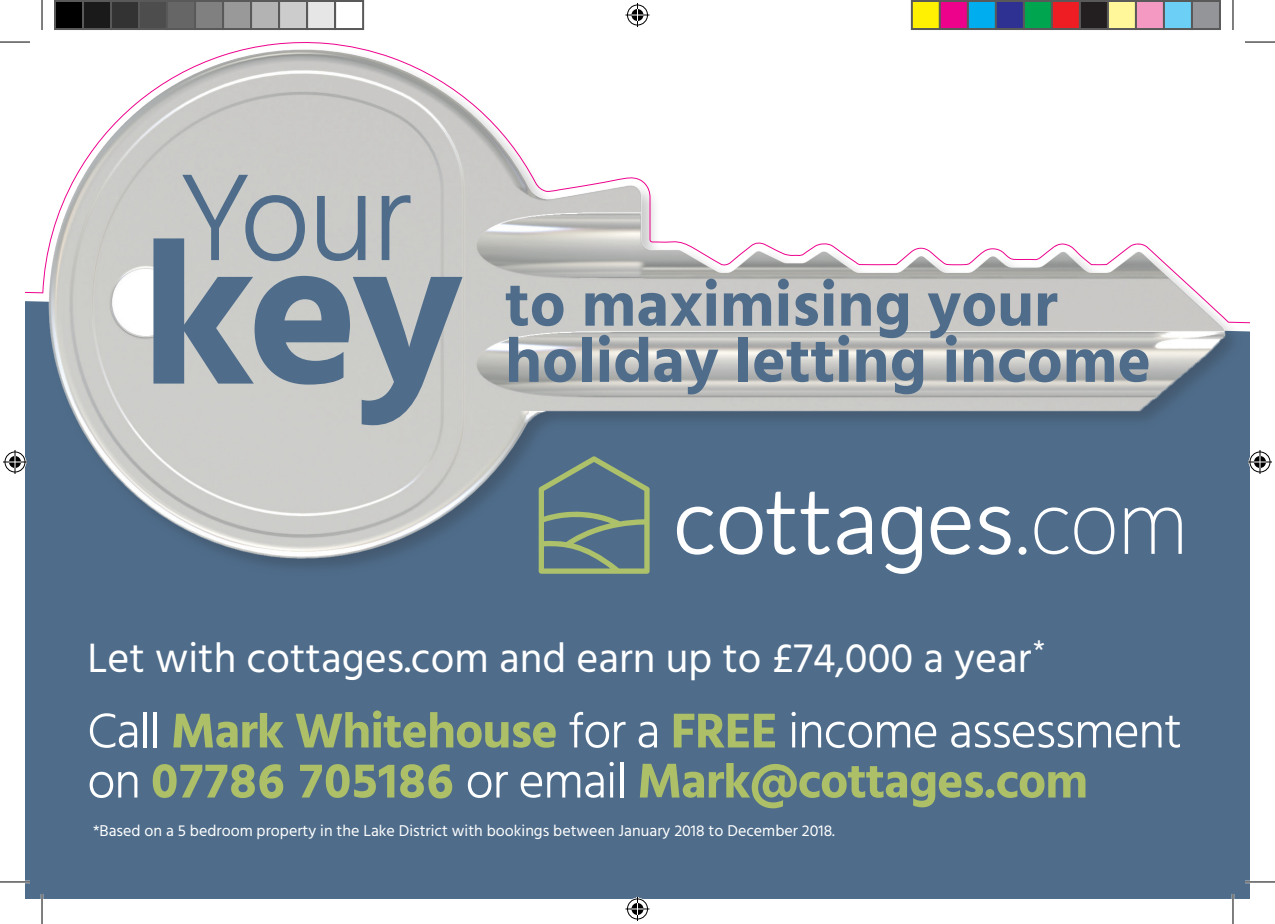
<style>
.page{position:relative;width:1275px;height:924px;background:#fff}
.page>*{position:absolute;margin:0;border:0;box-sizing:border-box;transform-origin:0 0}
.t1{font:700 210.2px "Hind";color:#4f6d8b}
.t2{font:300 126.4px "Hind";color:#4f6d8b}
.t3{font:700 63.6px/56.2px "Hind";color:#4f6d8b}
.t4{font:700 50px/50px "Hind";letter-spacing:-.02em;color:#adc068}
.t5{font:42px "Hind";color:#fff}
.t6{font:16px "Hind";color:#fff}
.s1{font-weight:300;color:#fff}
</style>
<div class="page">
<div style="left:25px;top:323px;width:1225px;height:575px;background:#4f6d8b"></div>
<div style="left:45px;top:46px;width:1199px;height:531px;background:#4f6d8b"></div>
<img style="left:49px;top:323px;width:1177px;height:237px">
<svg style="left:677px;top:506px;width:37px;height:48px"></svg>
<svg style="left:720px;top:491px;width:110px;height:63px"></svg>
<svg style="left:837px;top:506px;width:35px;height:48px"></svg>
<svg style="left:930px;top:506px;width:40px;height:48px"></svg>
<svg style="left:978px;top:506px;width:32px;height:48px"></svg>
<div style="left:1018px;top:546px;width:8px;height:8px;background:#fff;border-radius:50%"></div>
<svg style="left:881px;top:506px;width:41px;height:67px"></svg>
<svg style="left:1034px;top:507px;width:34px;height:47px"></svg>
<svg style="left:1074px;top:507px;width:40px;height:47px"></svg>
<svg style="left:1124px;top:507px;width:57px;height:46px"></svg>
<svg style="left:539px;top:456px;width:110px;height:117px"></svg>
<svg style="left:25px;top:42px;width:1225px;height:281px;background:#e5e4e3"></svg>
<hr style="left:0;top:880px;width:30px;height:2px;background:#fff">
<hr style="left:1245px;top:880px;width:30px;height:2px;background:#fff">
<hr style="left:41px;top:893px;width:2px;height:30px;background:#fff">
<hr style="left:1231px;top:893px;width:3px;height:30px;background:#fff">
<hr style="left:0;top:42px;width:30px;height:1px;background:#000">
<hr style="left:1245px;top:42px;width:30px;height:1px;background:#000">
<hr style="left:0;top:881px;width:30px;height:1px;background:#000">
<hr style="left:1245px;top:881px;width:30px;height:1px;background:#000">
<hr style="left:42px;top:0;width:1px;height:30px;background:#000">
<hr style="left:42px;top:893px;width:1px;height:30px;background:#000">
<hr style="left:1232px;top:0;width:1px;height:30px;background:#000">
<hr style="left:1232px;top:893px;width:1px;height:30px;background:#000">
<svg style="left:625px;top:3px;width:24px;height:24px"></svg>
<svg style="left:625px;top:896px;width:24px;height:24px"></svg>
<svg style="left:3px;top:450px;width:24px;height:24px"></svg>
<svg style="left:1248px;top:450px;width:24px;height:24px"></svg>
<div style="left:55px;top:1px;width:28px;height:28px;background:#000"></div>
<div style="left:54px;top:0;width:30px;height:30px;border:2px solid #595959"></div>
<div style="left:83px;top:1px;width:28px;height:28px;background:#1a1a1a"></div>
<div style="left:82px;top:0;width:30px;height:30px;border:2px solid #595959"></div>
<div style="left:111px;top:1px;width:28px;height:28px;background:#333"></div>
<div style="left:110px;top:0;width:30px;height:30px;border:2px solid #595959"></div>
<div style="left:139px;top:1px;width:28px;height:28px;background:#4d4d4d"></div>
<div style="left:138px;top:0;width:30px;height:30px;border:2px solid #595959"></div>
<div style="left:167px;top:1px;width:28px;height:28px;background:#666"></div>
<div style="left:166px;top:0;width:30px;height:30px;border:2px solid #595959"></div>
<div style="left:195px;top:1px;width:28px;height:28px;background:#808080"></div>
<div style="left:194px;top:0;width:30px;height:30px;border:2px solid #595959"></div>
<div style="left:223px;top:1px;width:28px;height:28px;background:#999"></div>
<div style="left:222px;top:0;width:30px;height:30px;border:2px solid #595959"></div>
<div style="left:251px;top:1px;width:28px;height:28px;background:#b3b3b3"></div>
<div style="left:250px;top:0;width:30px;height:30px;border:2px solid #595959"></div>
<div style="left:279px;top:1px;width:28px;height:28px;background:#ccc"></div>
<div style="left:278px;top:0;width:30px;height:30px;border:2px solid #595959"></div>
<div style="left:307px;top:1px;width:28px;height:28px;background:#e6e6e6"></div>
<div style="left:306px;top:0;width:30px;height:30px;border:2px solid #595959"></div>
<div style="left:334px;top:0;width:30px;height:30px;border:2px solid #595959"></div>
<div style="left:912px;top:1px;width:28px;height:28px;background:#fff101"></div>
<div style="left:911px;top:0;width:30px;height:30px;border:2px solid #595959"></div>
<div style="left:940px;top:1px;width:28px;height:28px;background:#ed028c"></div>
<div style="left:939px;top:0;width:30px;height:30px;border:2px solid #595959"></div>
<div style="left:968px;top:1px;width:28px;height:28px;background:#00aeef"></div>
<div style="left:967px;top:0;width:30px;height:30px;border:2px solid #595959"></div>
<div style="left:996px;top:1px;width:28px;height:28px;background:#2e3092"></div>
<div style="left:995px;top:0;width:30px;height:30px;border:2px solid #595959"></div>
<div style="left:1024px;top:1px;width:28px;height:28px;background:#00a54f"></div>
<div style="left:1023px;top:0;width:30px;height:30px;border:2px solid #595959"></div>
<div style="left:1052px;top:1px;width:28px;height:28px;background:#ee1d23"></div>
<div style="left:1051px;top:0;width:30px;height:30px;border:2px solid #595959"></div>
<div style="left:1080px;top:1px;width:28px;height:28px;background:#231f20"></div>
<div style="left:1079px;top:0;width:30px;height:30px;border:2px solid #595959"></div>
<div style="left:1108px;top:1px;width:28px;height:28px;background:#fff79a"></div>
<div style="left:1107px;top:0;width:30px;height:30px;border:2px solid #595959"></div>
<div style="left:1136px;top:1px;width:28px;height:28px;background:#f499c2"></div>
<div style="left:1135px;top:0;width:30px;height:30px;border:2px solid #595959"></div>
<div style="left:1164px;top:1px;width:28px;height:28px;background:#6bcff6"></div>
<div style="left:1163px;top:0;width:30px;height:30px;border:2px solid #595959"></div>
<div style="left:1192px;top:1px;width:28px;height:28px;background:#939598"></div>
<div style="left:1191px;top:0;width:30px;height:30px;border:2px solid #595959"></div>
<h2 class="t2" style="left:178px;top:135px;width:235px">Your</h2>
<h1 class="t1" style="left:141px;top:188px;width:324px">key</h1>
<h3 class="t3" style="left:505px;top:275px;width:647px">to maximising your holiday letting income</h3>
<h3 class="t5" style="left:87px;top:629px;width:959px">Let with cottages.com and earn up to £74,000 a year<sup>*</sup></h3>
<h3 class="t4" style="left:87px;top:704px;width:1096px"><span class="s1">Call</span> Mark Whitehouse <span class="s1">for a</span> FREE <span class="s1">income assessment on</span> 07786 705186 <span class="s1">or email</span> Mark@cottages.com</h3>
<p class="t6" style="left:93px;top:820px;width:743px">*Based on a 5 bedroom property in the Lake District with bookings between January 2018 to December 2018.</p>
</div>
